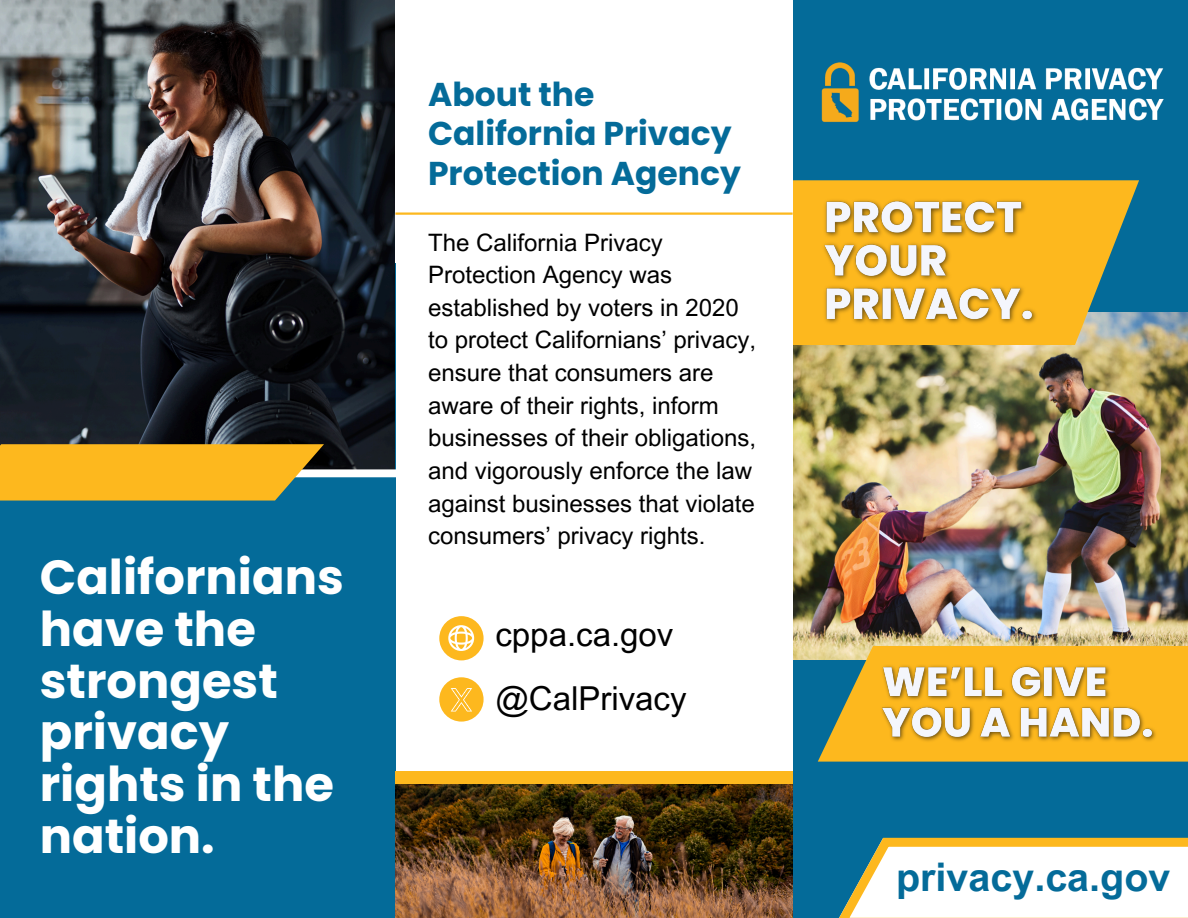
<style>
.page{position:relative;width:1188px;height:918px;background:#046b99}
.page>*{position:absolute;margin:0;border:0;box-sizing:border-box;transform-origin:0 0}
.t1{font:700 48px/51.8px "Poppins";color:#fff}
.t2{font:700 39.45px "Arial MT Pro";color:#046b99}
.t3{font:700 33px/39.3px "Poppins";color:#046b99}
.t4{font:33px "Arial MT Pro";color:#000}
.t5{font:24px/32.7px "Arial MT Pro";color:#000}
</style>
<div class="page">
<img style="left:793px;top:313px;width:395px;height:347px">
<div style="left:395px;top:0;width:398px;height:918px;background:#fff"></div>
<img style="left:0;top:0;width:395px;height:469px">
<div style="left:439px;top:616px;width:45px;height:44px;background:#fdb81e;border-radius:50%"></div>
<svg style="left:448px;top:625px;width:26px;height:26px"></svg>
<div style="left:439px;top:677px;width:45px;height:45px;background:#fdb81e;border-radius:50%"></div>
<svg style="left:451px;top:688px;width:21px;height:24px"></svg>
<svg style="left:839px;top:838px;width:349px;height:80px"></svg>
<svg style="left:793px;top:180px;width:346px;height:165px;fill:#fdb81e"></svg>
<svg style="left:818px;top:646px;width:370px;height:116px"></svg>
<hr style="left:395px;top:212px;width:398px;height:3px;background:#fdb81e">
<img style="left:821px;top:62px;width:343px;height:61px">
<img style="left:395px;top:784px;width:398px;height:134px">
<div style="left:395px;top:772px;width:398px;height:12px;background:#fdb81e"></div>
<img style="left:817px;top:189px;width:226px;height:145px">
<img style="left:877px;top:653px;width:284px;height:99px">
<div style="left:0;top:469px;width:397px;height:8px;background:#fff"></div>
<svg style="left:0;top:444px;width:324px;height:57px"></svg>
<h1 class="t1" style="left:40px;top:551px;width:306px">Californians have the strongest privacy rights in the nation.</h1>
<p class="t3" style="left:428px;top:75px;width:314px">About the<br>California Privacy<br>Protection Agency</p>
<p class="t5" style="left:428px;top:229px;width:330px">The California Privacy<br>Protection Agency was established by voters in 2020 to protect Californians’ privacy, ensure that consumers are aware of their rights, inform businesses of their obligations, and vigorously enforce the law against businesses that violate consumers’ privacy rights.</p>
<p class="t4" style="left:495px;top:622px;width:179px">cppa.ca.gov</p>
<p class="t4" style="left:495px;top:686px;width:193px">@CalPrivacy</p>
<p class="t2" style="left:896px;top:862px;width:276px">privacy.ca.gov</p>
</div>
